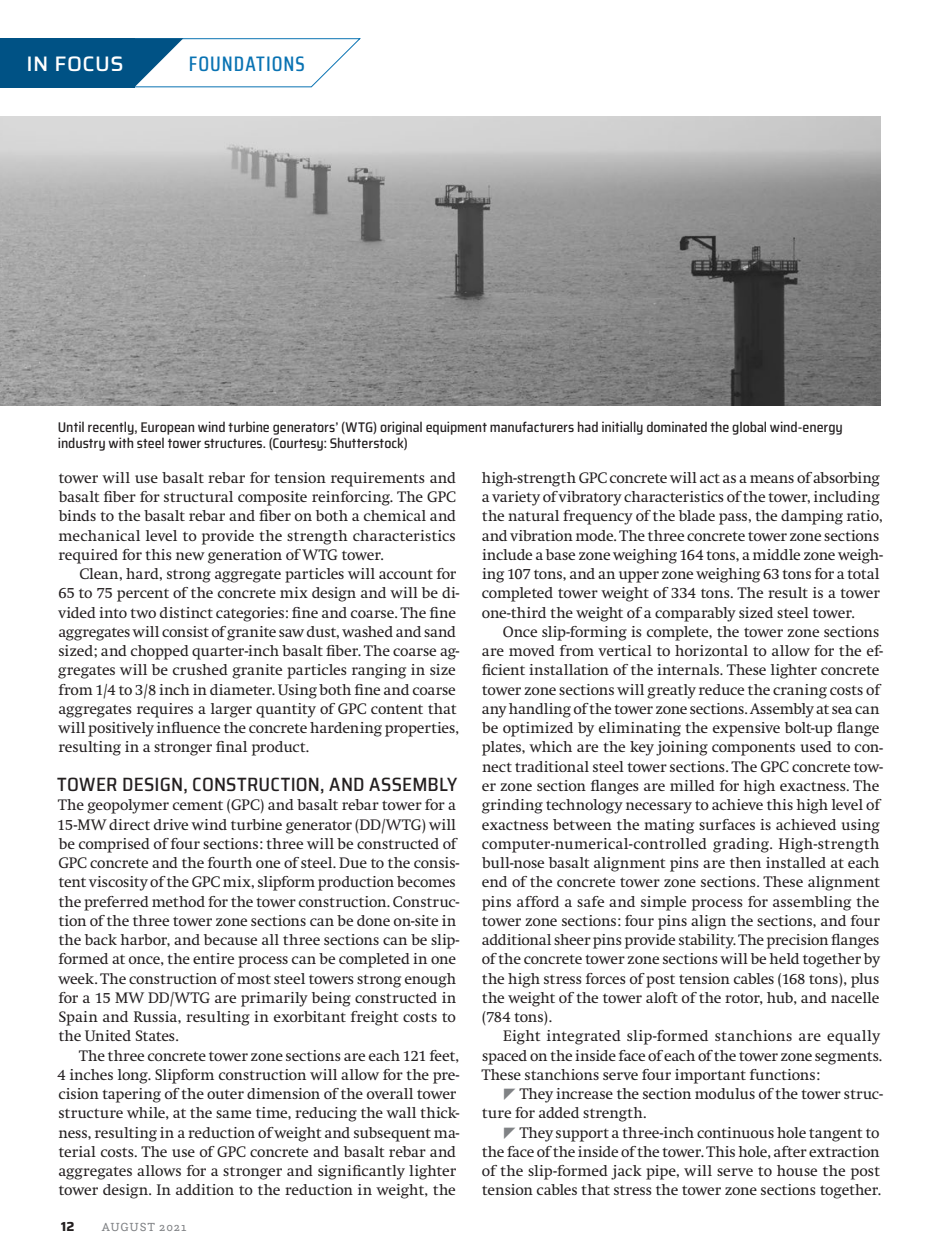
<style>
.page{position:relative;width:935px;height:1256px;background:#fff}
.page>*{position:absolute;margin:0;border:0;box-sizing:border-box;transform-origin:0 0}
.t1{font:500 21px "Saira Condensed";letter-spacing:.045em;color:#0a73b3}
.t2{font:500 21px "Saira";letter-spacing:.025em;color:#fff}
.t3{font:500 semi-condensed 19.25px "Saira";letter-spacing:.01em;color:#231f20}
.t4{font:15.75px/19.2px "Swift";letter-spacing:-.01em;color:#231f20}
.t5{font:500 semi-condensed 14px/15.8px "Saira";letter-spacing:-.005em;color:#231f20}
.t6{font:700 13.12px "Saira";color:#231f20}
.t7{font:12.25px "Questa Slab";letter-spacing:.07em;color:#808285}
</style>
<div class="page">
<img style="left:0;top:117px;width:880px;height:289px">
<svg style="left:0;top:38px;width:361px;height:50px"></svg>
<h1 class="t2" style="left:27px;top:48px;width:98px">IN FOCUS</h1>
<h1 class="t1" style="left:189px;top:48px;width:117px">FOUNDATIONS</h1>
<p class="t5" style="left:58px;top:419px;width:786px">Until recently, European wind turbine generators’ (WTG) original equipment manufacturers had initially dominated the global wind-energy industry with steel tower structures. (Courtesy: Shutterstock)</p>
<p class="t4" style="left:58px;top:468px;width:399px;text-align:justify">tower will use basalt rebar for tension requirements and basalt fiber for structural composite reinforcing. The GPC binds to the basalt rebar and fiber on both a chemical and mechanical level to provide the strength characteristics required for this new generation of WTG tower.</p>
<p class="t4" style="left:58px;top:564px;width:403px;text-indent:21px">Clean, hard, strong aggregate particles will account for 65 to 75 percent of the concrete mix design and will be di&shy;vided into two distinct categories: fine and coarse. The fine aggregates will consist of granite saw dust, washed and sand sized; and chopped quarter-inch basalt fiber. The coarse ag&shy;gregates will be crushed granite particles ranging in size from 1/4 to 3/8 inch in diameter. Using both fine and coarse aggregates requires a larger quantity of GPC content that will positively influence the concrete hardening properties, resulting in a stronger final product.</p>
<p class="t3" style="left:57px;top:769px;width:402px">TOWER DESIGN, CONSTRUCTION, AND ASSEMBLY</p>
<p class="t4" style="left:57px;top:795px;width:403px">The geopolymer cement (GPC) and basalt rebar tower for a 15-MW direct drive wind turbine generator (DD/WTG) will be comprised of four sections: three will be constructed of GPC concrete and the fourth one of steel. Due to the consis&shy;tent viscosity of the GPC mix, slipform production becomes the preferred method for the tower construction. Construc&shy;tion of the three tower zone sections can be done on-site in the back harbor, and because all three sections can be slip&shy;formed at once, the entire process can be completed in one week. The construction of most steel towers strong enough for a 15 MW DD/WTG are primarily being constructed in Spain and Russia, resulting in exorbitant freight costs to the United States.</p>
<p class="t4" style="left:57px;top:1046px;width:403px;text-indent:22px">The three concrete tower zone sections are each 121 feet, 4 inches long. Slipform construction will allow for the pre&shy;cision tapering of the outer dimension of the overall tower structure while, at the same time, reducing the wall thick&shy;ness, resulting in a reduction of weight and subsequent ma&shy;terial costs. The use of GPC concrete and basalt rebar and aggregates allows for a stronger and significantly lighter tower design. In addition to the reduction in weight, the</p>
<p class="t6" style="left:61px;top:1216px;width:15px">12</p>
<p class="t7" style="left:102px;top:1218px;width:86px">AUGUST 2021</p>
<p class="t4" style="left:482px;top:468px;width:402px">high-strength GPC concrete will act as a means of absorbing a variety of vibratory characteristics of the tower, including the natural frequency of the blade pass, the damping ratio, and vibration mode. The three concrete tower zone sections include a base zone weighing 164 tons, a middle zone weigh&shy;ing 107 tons, and an upper zone weighing 63 tons for a total completed tower weight of 334 tons. The result is a tower one-third the weight of a comparably sized steel tower.</p>
<p class="t4" style="left:482px;top:622px;width:403px;text-indent:21px">Once slip-forming is complete, the tower zone sections are moved from vertical to horizontal to allow for the ef&shy;ficient installation of the internals. These lighter concrete tower zone sections will greatly reduce the craning costs of any handling of the tower zone sections. Assembly at sea can be optimized by eliminating the expensive bolt-up flange plates, which are the key joining components used to con&shy;nect traditional steel tower sections. The GPC concrete tow&shy;er zone section flanges are milled for high exactness. The grinding technology necessary to achieve this high level of exactness between the mating surfaces is achieved using computer-numerical-controlled grading. High-strength bull-nose basalt alignment pins are then installed at each end of the concrete tower zone sections. These alignment pins afford a safe and simple process for assembling the tower zone sections: four pins align the sections, and four additional sheer pins provide stability. The precision flanges of the concrete tower zone sections will be held together by the high stress forces of post tension cables (168 tons), plus the weight of the tower aloft of the rotor, hub, and nacelle (784 tons).</p>
<p class="t4" style="left:482px;top:1026px;width:402px;text-indent:21px">Eight integrated slip-formed stanchions are equally spaced on the inside face of each of the tower zone segments.<br>These stanchions serve four important functions:</p>
<p class="t4" style="left:482px;top:1084px;width:402px;text-indent:38px">They increase the section modulus of the tower struc&shy;ture for added strength.</p>
<p class="t4" style="left:482px;top:1123px;width:401px;text-align:justify;text-indent:38px">They support a three-inch continuous hole tangent to the face of the inside of the tower. This hole, after extraction of the slip-formed jack pipe, will serve to house the post tension cables that stress the tower zone sections together.</p>
</div>
